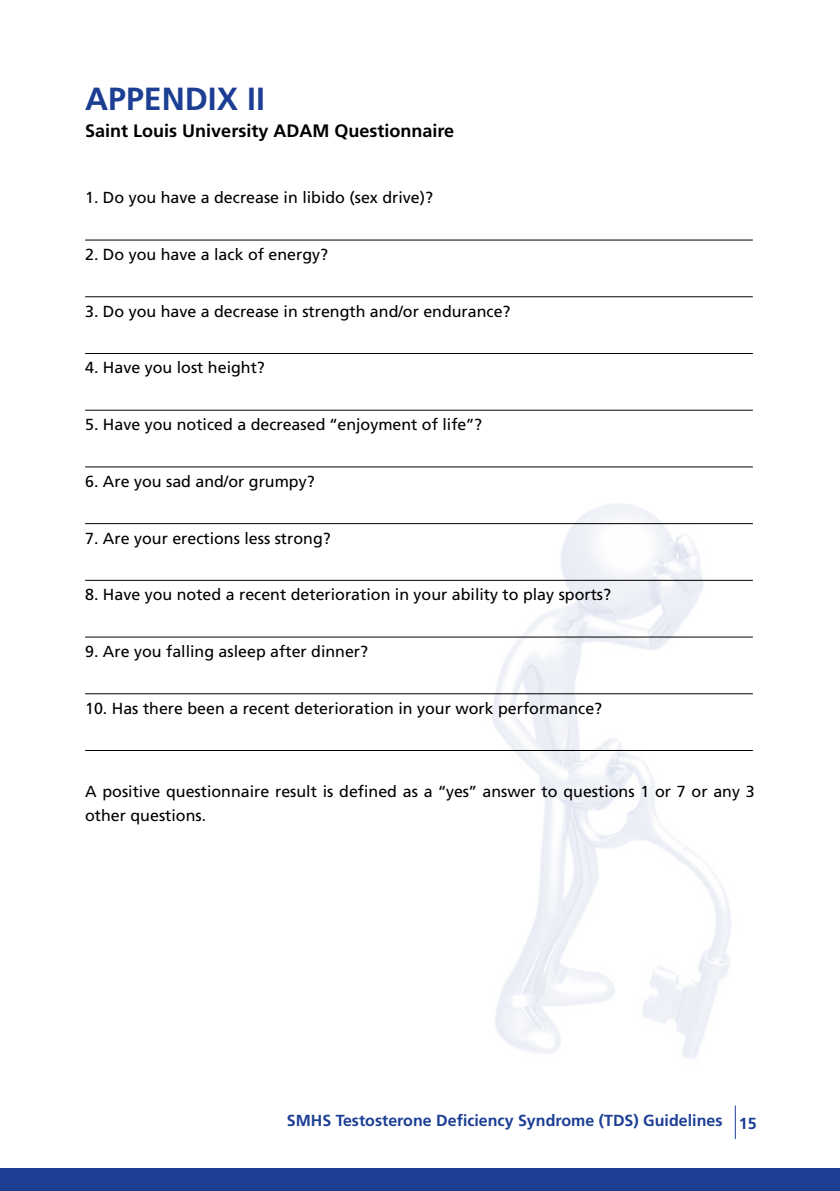
<style>
.page{position:relative;width:840px;height:1191px;background:#fff}
.page>*{position:absolute;margin:0;border:0;box-sizing:border-box;transform-origin:0 0}
.t1{font:700 32px "Frutiger";color:#1c3f94}
.t2{font:700 18px "Frutiger";color:#000}
.t3{font:16px/24px "Frutiger";color:#000}
.t4{font:700 16px "Frutiger";color:#1c3f94}
</style>
<div class="page">
<img style="left:469px;top:503px;width:283px;height:556px">
<hr style="left:734px;top:1105px;width:1px;height:33px;background:#1c3f94">
<hr style="left:85px;top:239px;width:667px;height:1px;background:#000">
<hr style="left:85px;top:296px;width:667px;height:1px;background:#000">
<hr style="left:85px;top:353px;width:667px;height:1px;background:#000">
<hr style="left:85px;top:410px;width:667px;height:1px;background:#000">
<hr style="left:85px;top:466px;width:667px;height:1px;background:#000">
<hr style="left:85px;top:523px;width:667px;height:1px;background:#000">
<hr style="left:85px;top:580px;width:667px;height:1px;background:#000">
<hr style="left:85px;top:636px;width:667px;height:1px;background:#000">
<hr style="left:85px;top:693px;width:667px;height:1px;background:#000">
<hr style="left:85px;top:750px;width:667px;height:1px;background:#000">
<div style="left:0;top:1168px;width:839px;height:23px;background:#1c3f94"></div>
<h1 class="t1" style="left:85px;top:80px;width:181px">Appendix II</h1>
<p class="t2" style="left:85px;top:120px;width:370px">Saint Louis University ADAM Questionnaire</p>
<p class="t3" style="left:85px;top:186px;width:349px">1. Do you have a decrease in libido (sex drive)?</p>
<p class="t3" style="left:85px;top:242px;width:244px">2. Do you have a lack of energy?</p>
<p class="t3" style="left:85px;top:299px;width:426px">3. Do you have a decrease in strength and/or endurance?</p>
<p class="t3" style="left:85px;top:356px;width:181px">4. Have you lost height?</p>
<p class="t3" style="left:85px;top:413px;width:398px">5. Have you noticed a decreased ‘‘enjoyment of life’’?</p>
<p class="t3" style="left:85px;top:469px;width:231px">6. Are you sad and/or grumpy?</p>
<p class="t3" style="left:85px;top:526px;width:247px">7. Are your erections less strong?</p>
<p class="t3" style="left:85px;top:583px;width:527px">8. Have you noted a recent deterioration in your ability to play sports?</p>
<p class="t3" style="left:85px;top:639px;width:284px">9. Are you falling asleep after dinner?</p>
<p class="t3" style="left:85px;top:696px;width:518px">10. Has there been a recent deterioration in your work performance?</p>
<p class="t3" style="left:85px;top:779px;width:670px">A positive questionnaire result is defined as a ‘‘yes’’ answer to questions 1 or 7 or any 3 other questions.</p>
<p class="t4" style="left:287px;top:1111px;width:437px">SMHS Testosterone Deficiency Syndrome (TDS) Guidelines</p>
<p class="t4" style="left:738px;top:1113px;width:19px">15</p>
</div>
